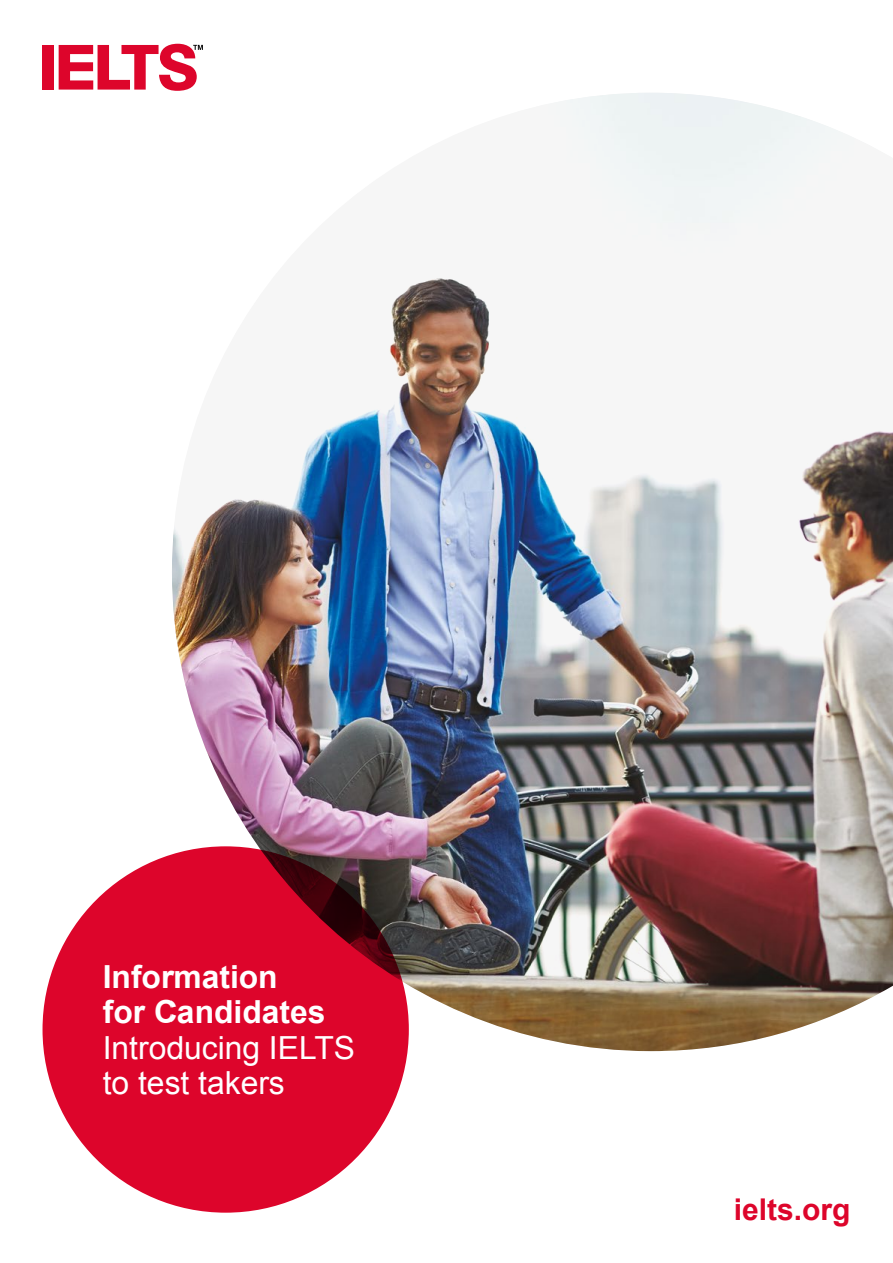
<style>
.page{position:relative;width:893px;height:1263px;background:#fff}
.page>*{position:absolute;margin:0;border:0;box-sizing:border-box;transform-origin:0 0}
.t1{font:31.8px/35.4px "Arial";color:#fff}
.t2{font:700 31.8px/35.4px "Arial";color:#fff}
.t3{font:700 30px "Arial";color:#dd052b}
</style>
<div class="page">
<div style="left:43px;top:45px;width:11px;height:45px;background:#dd052b"></div>
<svg style="left:59px;top:44px;width:144px;height:47px"></svg>
<div style="left:43px;top:846px;width:366px;height:367px;background:#dd052b;border-radius:50%"></div>
<img style="left:172px;top:93px;width:721px;height:958px">
<p class="t2" style="left:103px;top:960px;width:224px">Information for Candidates</p>
<p class="t1" style="left:103px;top:1030px;width:254px">Introducing IELTS to test takers</p>
<p class="t3" style="left:734px;top:1190px;width:118px">ielts.org</p>
</div>
